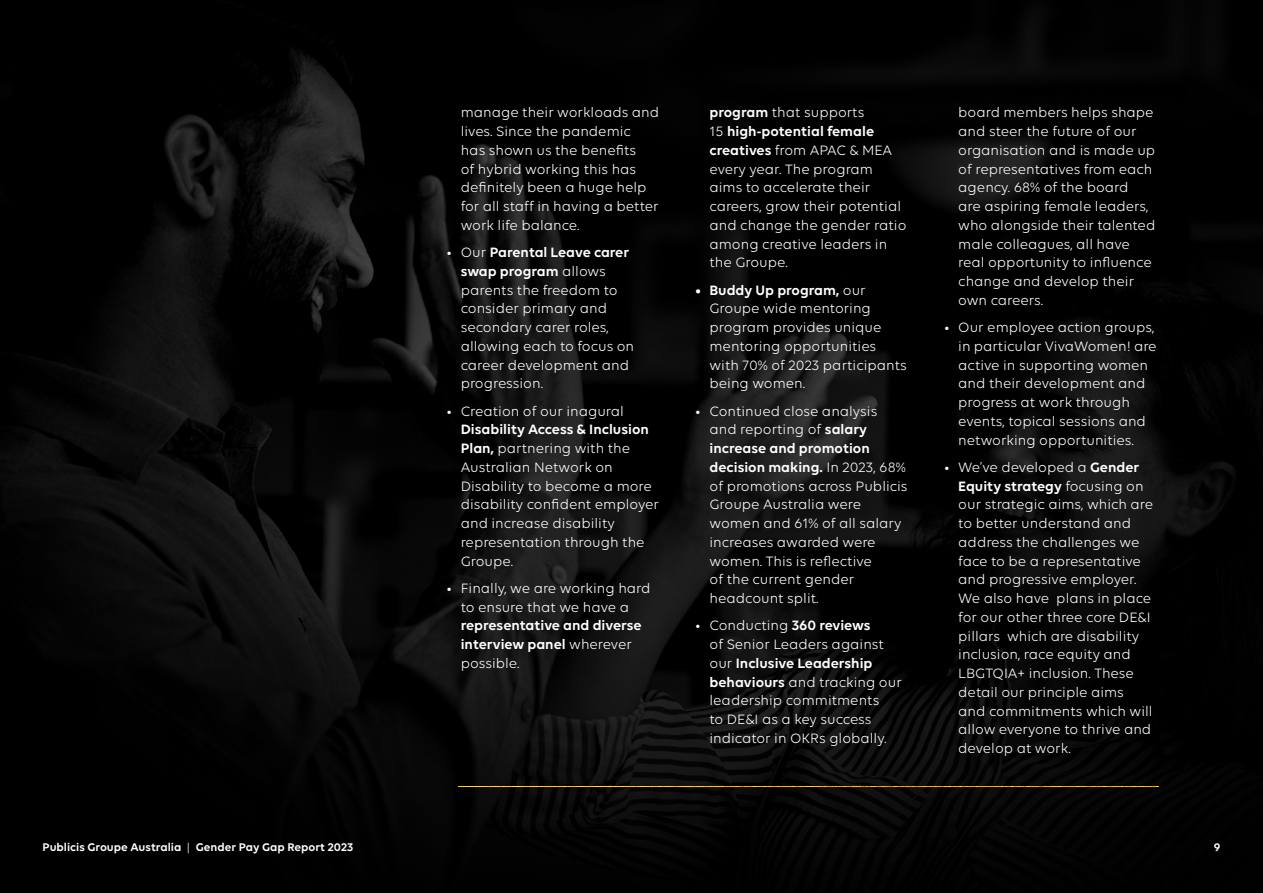
<style>
.page{position:relative;width:1263px;height:893px;background:#fff}
.page>*{position:absolute;margin:0;border:0;box-sizing:border-box;transform-origin:0 0}
.t1{font:14.7px/18.8px "Volte";color:#fff}
.t2{font:600 14.7px/18.8px "Volte";color:#fff}
.t3{font:600 12px "Volte";color:#fff}
.s1{font-weight:600}
.s2{font-weight:400}
</style>
<div class="page">
<img style="left:0;top:0;width:1263px;height:893px">
<img style="left:459px;top:787px;width:700px;height:1px">
<p class="t1" style="left:461px;top:103px;width:200px">manage their workloads and lives. Since the pandemic has shown us the benefits<br>of hybrid working this has definitely been a huge help for all staff in having a better work life balance.</p>
<p class="t1" style="left:461px;top:243px;width:175px;text-indent:-14px">• Our <span class="s1">Parental Leave carer swap program</span> allows parents the freedom to consider primary and secondary carer roles, allowing each to focus on career development and progression.</p>
<p class="t1" style="left:446px;top:401px;width:179px">• Creation of our inagural</p>
<p class="t1" style="left:461px;top:420px;width:200px"><span class="s1">Disability Access &amp; Inclusion<br>Plan,</span> partnering with the<br>Australian Network on<br>Disability to become a more disability confident employer and increase disability representation through the<br>Groupe.</p>
<p class="t1" style="left:446px;top:578px;width:205px;text-align:center">• Finally, we are working hard to ensure that we have a</p>
<p class="t2" style="left:461px;top:616px;width:182px">representative and diverse interview panel <span class="s2">wherever possible.</span></p>
<p class="t1" style="left:709px;top:103px;width:198px"><span class="s1">program</span> that supports<br>15 <span class="s1">high-potential female creatives</span> from APAC &amp; MEA every year. The program aims to accelerate their careers, grow their potential and change the gender ratio among creative leaders in the Groupe.</p>
<p class="t1" style="left:709px;top:280px;width:199px;text-indent:-14px"><span class="s1">• Buddy Up program,</span> our<br>Groupe wide mentoring program provides unique mentoring opportunities with 70% of 2023 participants being women.</p>
<p class="t1" style="left:709px;top:401px;width:200px;text-indent:-14px">• Continued close analysis and reporting of <span class="s1">salary increase and promotion decision making.</span> In 2023, 68% of promotions across Publicis<br>Groupe Australia were women and 61% of all salary increases awarded were women. This is reflective<br>of the current gender headcount split.</p>
<p class="t1" style="left:709px;top:616px;width:194px;text-indent:-14px">• Conducting <span class="s1">360 reviews<br></span>of Senior Leaders against our <span class="s1">Inclusive Leadership behaviours</span> and tracking our leadership commitments<br>to DE&amp;I as a key success indicator in OKRs globally.</p>
<p class="t1" style="left:958px;top:103px;width:199px">board members helps shape and steer the future of our organisation and is made up of representatives from each agency. 68% of the board<br>are aspiring female leaders, who alongside their talented male colleagues, all have real opportunity to influence change and develop their own careers.</p>
<p class="t1" style="left:958px;top:318px;width:200px;text-indent:-14px">• Our employee action groups, in particular VivaWomen! are active in supporting women and their development and progress at work through events, topical sessions and networking opportunities.</p>
<p class="t1" style="left:958px;top:457px;width:196px;text-indent:-14px">• We’ve developed a <span class="s1">Gender<br>Equity strategy</span> focusing on our strategic aims, which are to better understand and address the challenges we face to be a representative and progressive employer.<br>We also have plans in place for our other three core DE&amp;I pillars which are disability inclusion, race equity and<br>LBGTQIA+ inclusion. These detail our principle aims and commitments which will allow everyone to thrive and develop at work.</p>
<p class="t3" style="left:43px;top:840px;width:312px">Publicis Groupe Australia <span class="s2">|</span> Gender Pay Gap Report 2023</p>
<p class="t3" style="left:1214px;top:840px;width:8px">9</p>
</div>
